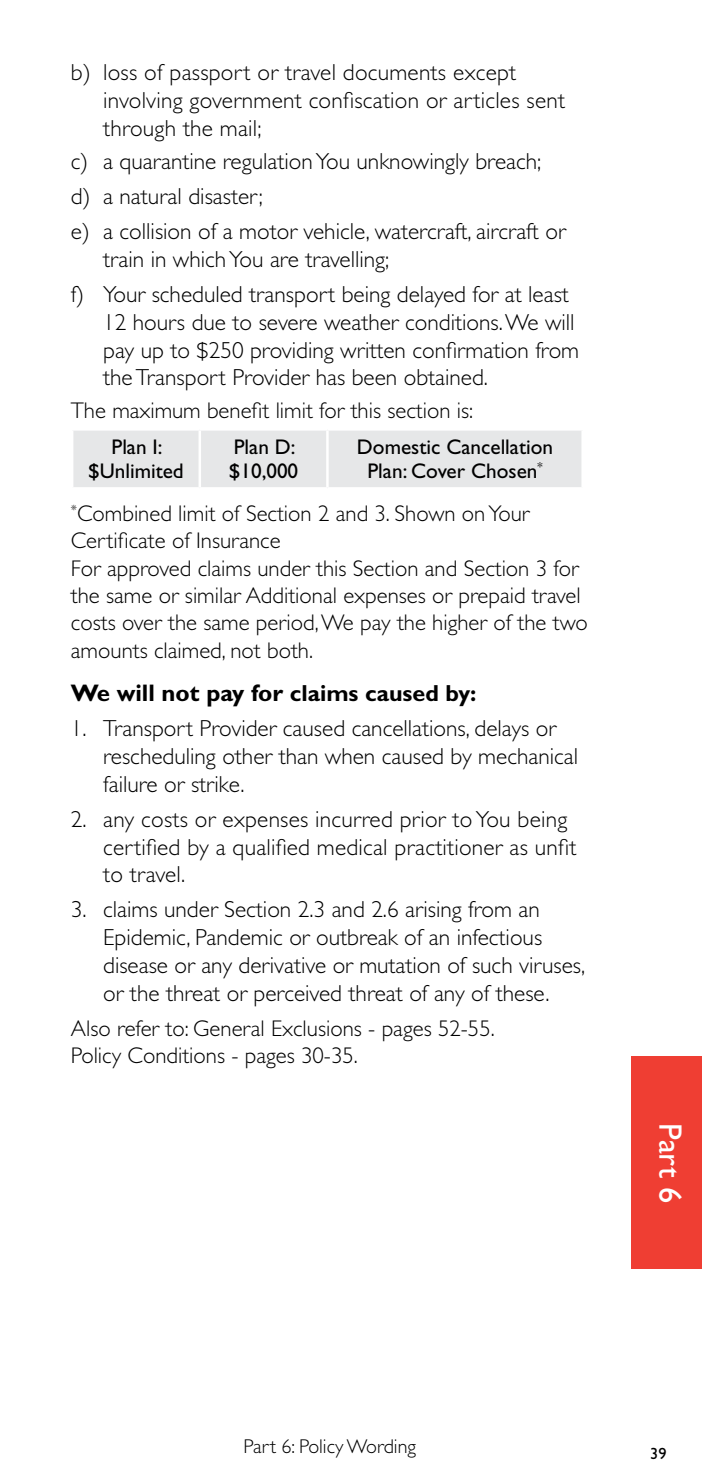
<style>
.page{position:relative;width:702px;height:1475px;background:#fff}
.page>*{position:absolute;margin:0;border:0;box-sizing:border-box;transform-origin:0 0}
.t1{font:32.5px "Gill Sans Std";color:#fff}
.t2{font:700 24px "Gill Sans Std";color:#000}
.t3{font:300 23.25px/28px "Gill Sans Std";color:#000}
.t4{font:300 22.75px/27.2px "Gill Sans Std";color:#000}
.t5{font:21.25px/24.5px "Gill Sans Std";color:#000;text-align:center}
.t6{font:300 20px "Gill Sans Std";color:#000}
.t7{font:16.25px "Gill Sans Std";color:#000}
.s1{font-size:23.25px}
</style>
<div class="page">
<div style="left:631px;top:1056px;width:71px;height:213px;background:#ef3e33"></div>
<div style="left:73px;top:431px;width:508px;height:56px;background:#e6e7e8"></div>
<hr style="left:198px;top:430px;width:3px;height:57px;background:#fff">
<hr style="left:326px;top:430px;width:2px;height:57px;background:#fff">
<p class="t3" style="left:103px;top:58px;width:463px;text-indent:-32px">b) loss of passport or travel documents except involving government confiscation or articles sent through the mail;</p>
<p class="t3" style="left:71px;top:144px;width:496px;line-height:35px">c) a quarantine regulation You unknowingly breach; d) a natural disaster;<br>e) a collision of a motor vehicle, watercraft, aircraft or</p>
<p class="t3" style="left:71px;top:242px;width:499px;line-height:35px;text-indent:32px">train in which You are travelling;<br>f) Your scheduled transport being delayed for at least</p>
<p class="t3" style="left:103px;top:308px;width:477px">12 hours due to severe weather conditions. We will pay up to $250 providing written confirmation from the Transport Provider has been obtained.</p>
<p class="t4" style="left:71px;top:397px;width:404px">The maximum benefit limit for this section is:</p>
<p class="t5" style="left:88px;top:434px;width:97px">Plan I: $Unlimited</p>
<p class="t5" style="left:229px;top:434px;width:71px;text-align:left">Plan D: $10,000</p>
<p class="t5" style="left:357px;top:434px;width:198px">Domestic Cancellation<br>Plan: Cover Chosen<sup>*</sup></p>
<p class="t4" style="left:71px;top:500px;width:518px"><sup>*</sup>Combined limit of Section 2 and 3. Shown on Your Certificate of Insurance<br>For approved claims under this Section and Section 3 for the same or similar Additional expenses or prepaid travel costs over the same period, We pay the higher of the two amounts claimed, not both.</p>
<p class="t2" style="left:71px;top:678px;width:407px">We will not pay for <span class="s1">claims caused by:</span></p>
<p class="t3" style="left:103px;top:714px;width:476px;text-indent:-32px">1. Transport Provider caused cancellations, delays or rescheduling other than when caused by mechanical failure or strike.</p>
<p class="t3" style="left:103px;top:805px;width:475px;text-indent:-32px">2. any costs or expenses incurred prior to You being certified by a qualified medical practitioner as unfit to travel.</p>
<p class="t3" style="left:103px;top:895px;width:483px;text-indent:-32px">3. claims under Section 2.3 and 2.6 arising from an Epidemic, Pandemic or outbreak of an infectious disease or any derivative or mutation of such viruses, or the threat or perceived threat of any of these.</p>
<p class="t4" style="left:71px;top:1014px;width:425px">Also refer to: General Exclusions - pages 52-55.<br>Policy Conditions - pages 30-35.</p>
<h1 class="t1" style="left:689px;top:1122px;width:82px;rotate:90deg">Part 6</h1>
<p class="t6" style="left:243px;top:1434px;width:174px">Part 6: Policy Wording</p>
<p class="t7" style="left:650px;top:1443px;width:18px">39</p>
</div>
